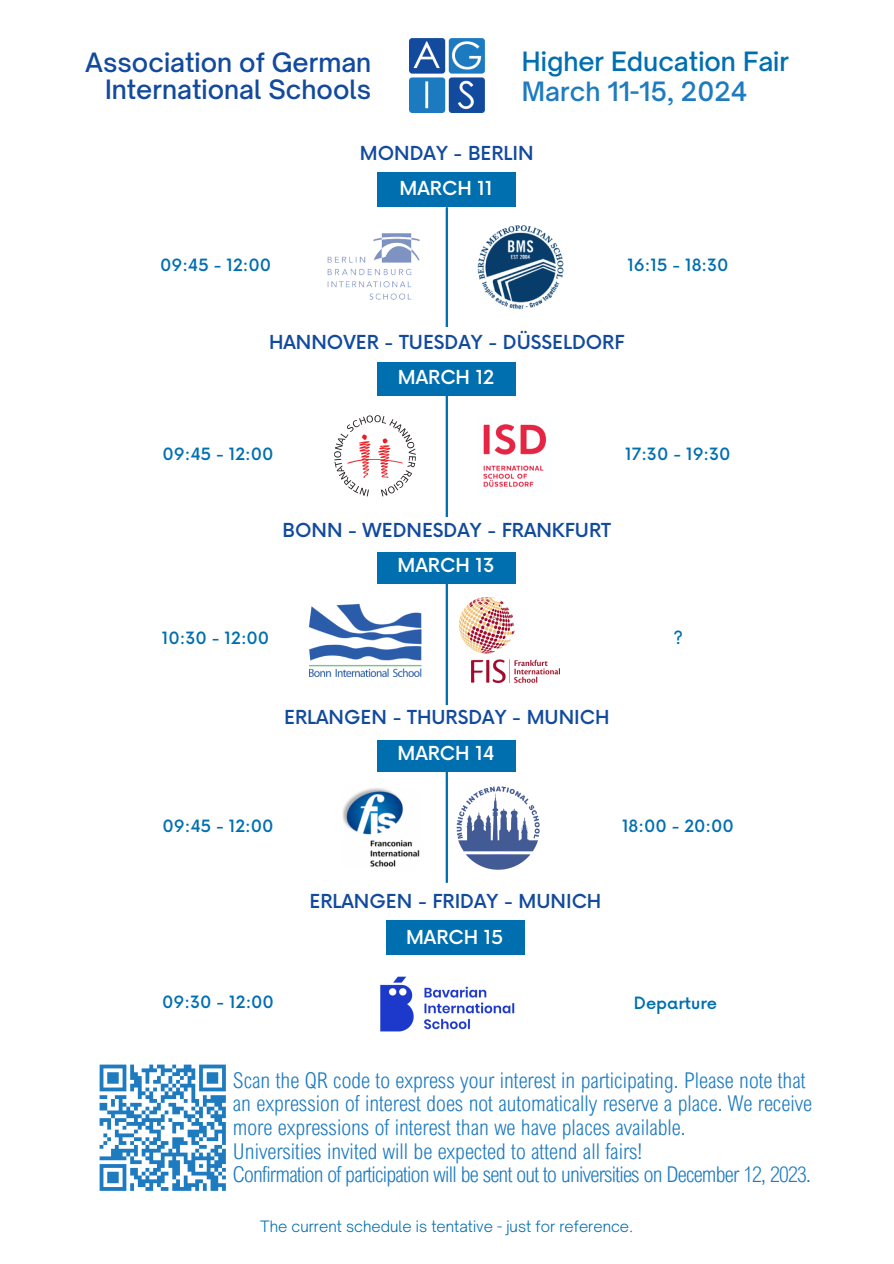
<style>
.page{position:relative;width:894px;height:1264px;background:#fff}
.page>*{position:absolute;margin:0;border:0;box-sizing:border-box;transform-origin:0 0}
.t1{font:500 25.5px/27px "Open Sauce One";color:#124a9d;text-align:right}
.t2{font:500 25.5px "Open Sauce One";color:#006fb0}
.t3{font:500 25.5px "Open Sauce One";color:#1e7bc0}
.t4{font:300 21.75px/23.7px "Arial Nova Cond";color:#1e7bc0}
.t5{font:300 21.75px "Arial Nova Cond";letter-spacing:-.03em;color:#1e7bc0}
.t6{font:500 18.75px "Now";color:#124a9d}
.t7{font:500 18.75px "Now";color:#fff}
.t8{font:500 16.5px "Now";color:#006fb0}
.t9{font:300 15px "Open Sauce One";color:#006fb0}
</style>
<div class="page">
<hr style="left:445px;top:208px;width:3px;height:674px;background:#006fb0">
<div style="left:377px;top:361px;width:139px;height:34px;background:#006fb0"></div>
<div style="left:377px;top:328px;width:139px;height:34px;background:#fff"></div>
<div style="left:377px;top:549px;width:139px;height:34px;background:#006fb0"></div>
<div style="left:377px;top:517px;width:139px;height:34px;background:#fff"></div>
<div style="left:377px;top:737px;width:139px;height:34px;background:#006fb0"></div>
<div style="left:377px;top:705px;width:139px;height:34px;background:#fff"></div>
<div style="left:386px;top:920px;width:138px;height:35px;background:#006fb0"></div>
<div style="left:377px;top:172px;width:139px;height:34px;background:#006fb0"></div>
<img style="left:310px;top:605px;width:111px;height:71px">
<img style="left:459px;top:597px;width:100px;height:85px">
<img style="left:334px;top:415px;width:82px;height:82px">
<img style="left:483px;top:424px;width:63px;height:63px">
<img style="left:342px;top:788px;width:78px;height:79px">
<img style="left:456px;top:786px;width:84px;height:84px">
<img style="left:380px;top:976px;width:135px;height:56px">
<img style="left:477px;top:225px;width:87px;height:85px">
<img style="left:327px;top:233px;width:93px;height:67px">
<img style="left:410px;top:39px;width:74px;height:74px">
<img style="left:99px;top:1064px;width:127px;height:127px">
<p class="t1" style="left:85px;top:49px;width:287px">Association of German<br>International Schools</p>
<p class="t2" style="left:522px;top:45px;width:268px">Higher Education Fair</p>
<p class="t3" style="left:522px;top:75px;width:227px">March 11-15, 2024</p>
<p class="t6" style="left:360px;top:143px;width:175px">MONDAY - BERLIN</p>
<p class="t7" style="left:399px;top:178px;width:94px">MARCH 11</p>
<p class="t8" style="left:160px;top:256px;width:112px">09:45 - 12:00</p>
<p class="t8" style="left:627px;top:256px;width:103px">16:15 - 18:30</p>
<p class="t6" style="left:269px;top:332px;width:357px">HANNOVER - TUESDAY - DÜSSELDORF</p>
<p class="t7" style="left:398px;top:367px;width:98px">MARCH 12</p>
<p class="t8" style="left:162px;top:445px;width:112px">09:45 - 12:00</p>
<p class="t8" style="left:625px;top:445px;width:107px">17:30 - 19:30</p>
<p class="t6" style="left:282px;top:520px;width:330px">BONN - WEDNESDAY - FRANKFURT</p>
<p class="t7" style="left:397px;top:555px;width:98px">MARCH 13</p>
<p class="t8" style="left:162px;top:629px;width:109px">10:30 - 12:00</p>
<p class="t8" style="left:672px;top:629px;width:12px">?</p>
<p class="t6" style="left:284px;top:707px;width:327px">ERLANGEN - THURSDAY - MUNICH</p>
<p class="t7" style="left:397px;top:743px;width:99px">MARCH 14</p>
<p class="t8" style="left:162px;top:817px;width:112px">09:45 - 12:00</p>
<p class="t8" style="left:622px;top:817px;width:113px">18:00 - 20:00</p>
<p class="t6" style="left:309px;top:891px;width:293px">ERLANGEN - FRIDAY - MUNICH</p>
<p class="t7" style="left:406px;top:926px;width:99px">MARCH 15</p>
<p class="t8" style="left:162px;top:993px;width:113px">09:30 - 12:00</p>
<p class="t8" style="left:633px;top:994px;width:85px">Departure</p>
<p class="t4" style="left:233px;top:1067px;width:580px">Scan the QR code to express your interest in participating. Please note that an expression of interest does not automatically reserve a place. We receive more expressions of interest than we have places available.</p>
<p class="t4" style="left:233px;top:1138px;width:411px">Universities invited will be expected to attend all fairs!</p>
<p class="t5" style="left:233px;top:1160px;width:579px">Confirmation of participation will be sent out to universities on December 12, 2023.</p>
<p class="t9" style="left:260px;top:1217px;width:374px">The current schedule is tentative - just for reference.</p>
</div>
